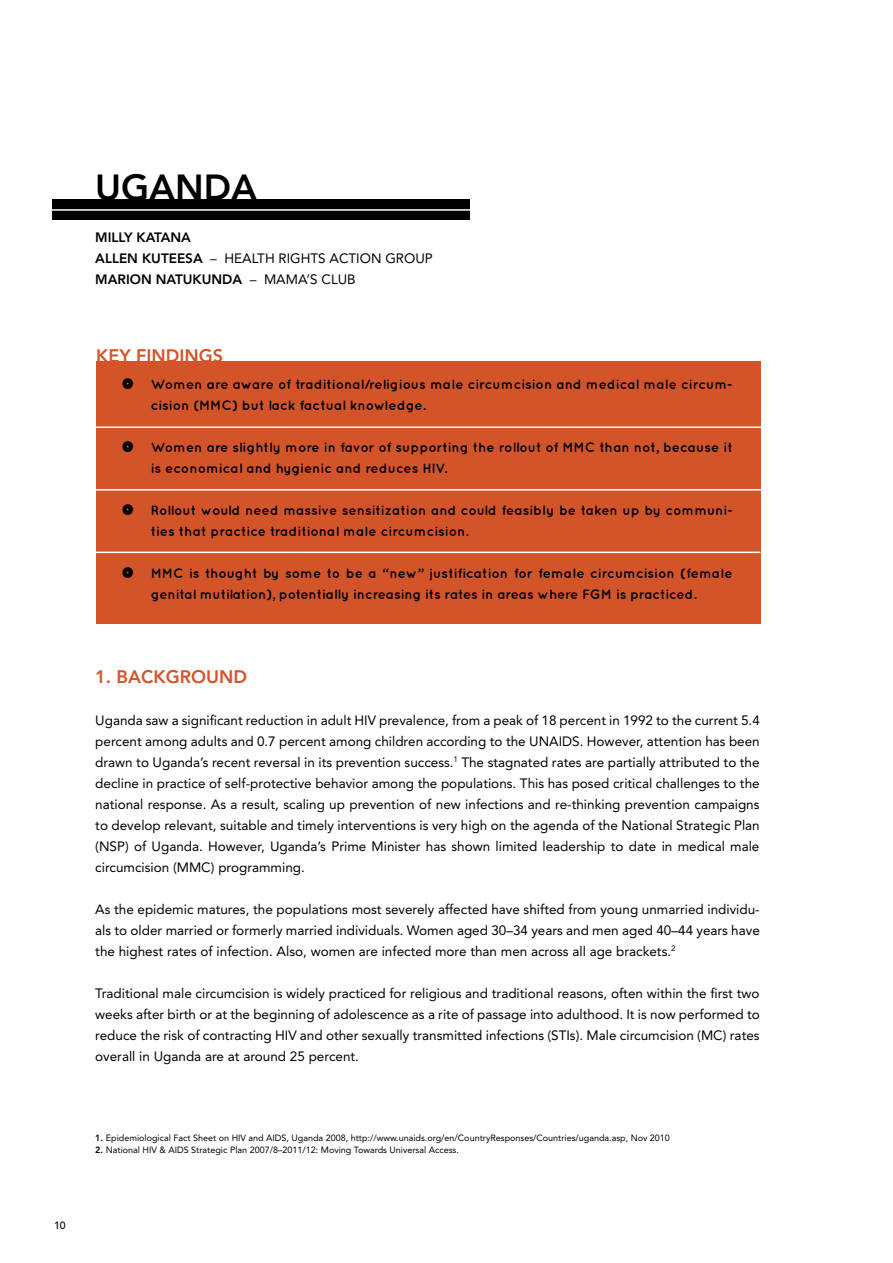
<style>
.page{position:relative;width:893px;height:1263px;background:#fff}
.page>*{position:absolute;margin:0;border:0;box-sizing:border-box;transform-origin:0 0}
.t1{font:800 36px "Avenir";color:#000}
.t2{font:800 18px "Avenir";color:#d4542a}
.t3{font:13.5px/21px "Avenir";color:#000;text-align:justify}
.t4{font:700 13.5px/21px "Quicksand";color:#000}
.t5{font:800 13.5px/21px "Avenir";color:#000}
.t6{font:500 10.5px "Avenir";color:#000}
.t7{font:9px "Avenir";color:#000}
.s1{font-weight:400}
.s2{font-family:"Backspacer Round";font-weight:400}
.s3{font-weight:800}
</style>
<div class="page">
<div style="left:96px;top:361px;width:664px;height:263px;background:#d4542a"></div>
<hr style="left:90px;top:489px;width:674px;height:1px;background:#fff">
<hr style="left:90px;top:426px;width:674px;height:2px;background:#fff">
<hr style="left:86px;top:552px;width:674px;height:1px;background:#fff">
<div style="left:52px;top:199px;width:417px;height:20px;background:#000"></div>
<hr style="left:42px;top:209px;width:453px;height:2px;background:#fff">
<p class="t6" style="left:54px;top:1219px;width:13px">10</p>
<h1 class="t1" style="left:95px;top:166px;width:163px">UGANDA</h1>
<p class="t5" style="left:95px;top:227px;width:339px">MILLY KATANA<br>ALLEN KUTEESA <span class="s1">–</span> <span class="s1">HEALTH RIGHTS ACTION GROUP<br></span>MARION NATUKUNDA <span class="s1">–</span> <span class="s1">MAMA’S CLUB</span></p>
<h2 class="t2" style="left:96px;top:345px;width:128px">KEY FINDINGS</h2>
<p class="t4" style="left:151px;top:373px;width:583px;text-indent:-28px"><span class="s2">•</span> Women are aware of traditional/religious male circumcision and medical male circum&shy;cision (MMC) but lack factual knowledge.</p>
<p class="t4" style="left:151px;top:436px;width:583px;text-indent:-28px"><span class="s2">•</span> Women are slightly more in favor of supporting the rollout of MMC than not, because it is economical and hygienic and reduces HIV.</p>
<p class="t4" style="left:151px;top:499px;width:583px;text-indent:-28px"><span class="s2">•</span> Rollout would need massive sensitization and could feasibly be taken up by communi&shy;ties that practice traditional male circumcision.</p>
<p class="t4" style="left:122px;top:562px;width:612px;text-align:center"><span class="s2">•</span> MMC is thought by some to be a “new” justification for female circumcision (female genital mutilation), potentially increasing its rates in areas where FGM is practiced.</p>
<h2 class="t2" style="left:95px;top:666px;width:153px">1. BACKGROUND</h2>
<p class="t3" style="left:95px;top:710px;width:666px">Uganda saw a significant reduction in adult HIV prevalence, from a peak of 18 percent in 1992 to the current 5.4 percent among adults and 0.7 percent among children according to the UNAIDS. However, attention has been drawn to Uganda’s recent reversal in its prevention success.<sup>1</sup> The stagnated rates are partially attributed to the decline in practice of self-protective behavior among the populations. This has posed critical challenges to the national response. As a result, scaling up prevention of new infections and re-thinking prevention campaigns to develop relevant, suitable and timely interventions is very high on the agenda of the National Strategic Plan (NSP) of Uganda. However, Uganda’s Prime Minister has shown limited leadership to date in medical male circumcision (MMC) programming.</p>
<p class="t3" style="left:95px;top:899px;width:666px">As the epidemic matures, the populations most severely affected have shifted from young unmarried individu&shy;als to older married or formerly married individuals. Women aged 30–34 years and men aged 40–44 years have the highest rates of infection. Also, women are infected more than men across all age brackets.<sup>2</sup></p>
<p class="t3" style="left:95px;top:983px;width:666px">Traditional male circumcision is widely practiced for religious and traditional reasons, often within the first two weeks after birth or at the beginning of adolescence as a rite of passage into adulthood. It is now performed to reduce the risk of contracting HIV and other sexually transmitted infections (STIs). Male circumcision (MC) rates overall in Uganda are at around 25 percent.</p>
<p class="t7" style="left:95px;top:1132px;width:576px"><span class="s3">1.</span> Epidemiological Fact Sheet on HIV and AIDS, Uganda 2008, http://www.unaids.org/en/CountryResponses/Countries/uganda.asp, Nov 2010</p>
<p class="t7" style="left:95px;top:1144px;width:365px"><span class="s3">2.</span> National HIV &amp; AIDS Strategic Plan 2007/8–2011/12: Moving Towards Universal Access.</p>
</div>
